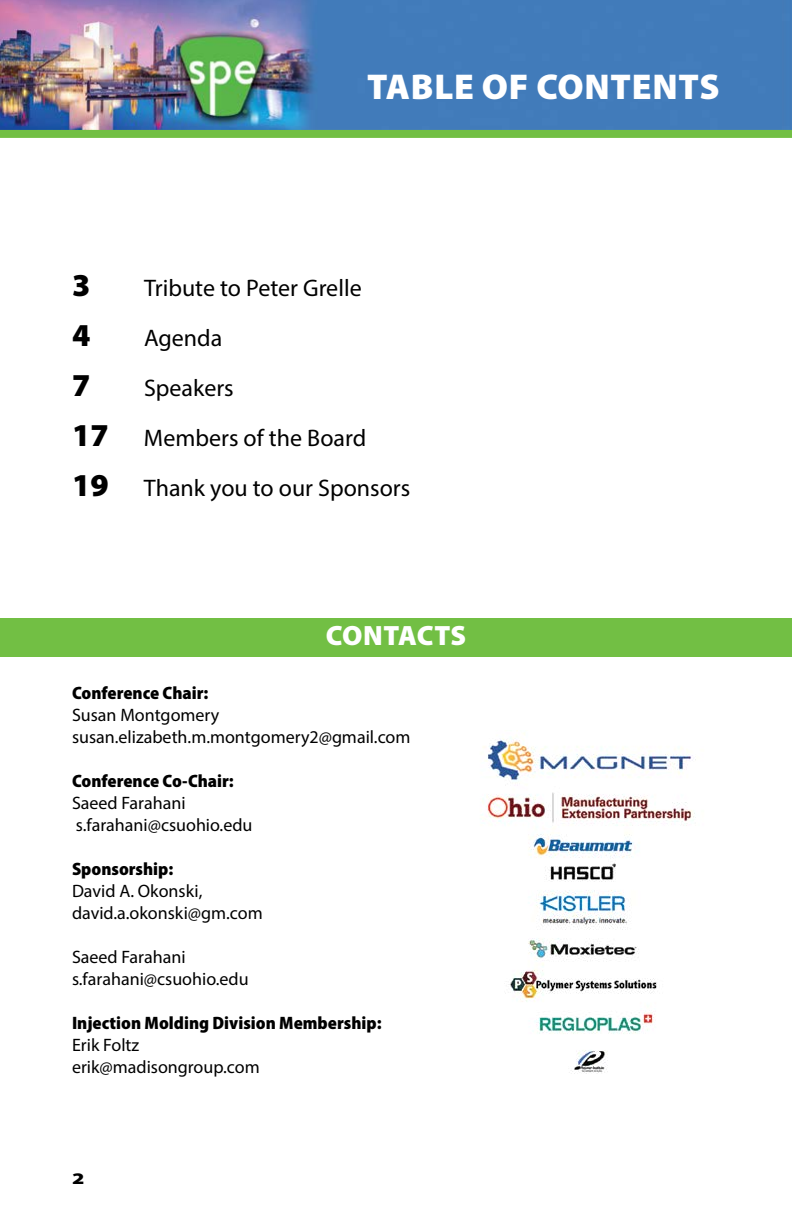
<style>
.page{position:relative;width:792px;height:1224px;background:#fff}
.page>*{position:absolute;margin:0;border:0;box-sizing:border-box;transform-origin:0 0}
.t1{font:900 36px "Myriad Pro";letter-spacing:.02em;color:#fff}
.t2{font:900 32px "Myriad Pro";color:#000}
.t3{font:900 28px "Myriad Pro";letter-spacing:.01em;color:#fff}
.t4{font:24px/50px "Myriad Pro";color:#000}
.t5{font:18px/22px "Myriad Pro";color:#000}
.t6{font:900 semi-condensed 18px "Myriad Pro";color:#000}
.t7{font:900 16.2px "Myriad Pro";color:#000;scale:1.33 1}
.s1{font-weight:900;font-size:32px}
</style>
<div class="page">
<img style="left:0;top:0;width:792px;height:130px">
<div style="left:0;top:130px;width:792px;height:8px;background:#72bf44"></div>
<div style="left:0;top:618px;width:792px;height:39px;background:#72bf44"></div>
<img style="left:482px;top:733px;width:214px;height:341px">
<h1 class="t1" style="left:367px;top:63px;width:354px">TABLE OF CONTENTS</h1>
<h2 class="t2" style="left:72px;top:264px;width:20px">3</h2>
<h3 class="t4" style="left:144px;top:263px;width:219px">Tribute to Peter Grelle</h3>
<h2 class="t2" style="left:72px;top:314px;width:20px">4</h2>
<h3 class="t4" style="left:144px;top:313px;width:80px">Agenda</h3>
<h2 class="t2" style="left:72px;top:364px;width:20px">7</h2>
<h3 class="t4" style="left:72px;top:363px;width:340px;text-indent:72px">Speakers<br><span class="s1">17</span> Members of the Board<br><span class="s1">19</span> Thank you to our Sponsors</h3>
<h3 class="t3" style="left:326px;top:616px;width:142px">CONTACTS</h3>
<p class="t6" style="left:72px;top:681px;width:138px">Conference Chair:</p>
<p class="t5" style="left:72px;top:704px;width:340px">Susan Montgomery susan.elizabeth.m.montgomery2@gmail.com</p>
<p class="t6" style="left:72px;top:769px;width:163px">Conference Co-Chair:</p>
<p class="t5" style="left:72px;top:792px;width:182px">Saeed Farahani s.farahani@csuohio.edu</p>
<p class="t6" style="left:72px;top:857px;width:103px">Sponsorship:</p>
<p class="t5" style="left:72px;top:880px;width:192px">David A. Okonski, david.a.okonski@gm.com</p>
<p class="t5" style="left:72px;top:946px;width:178px">Saeed Farahani s.farahani@csuohio.edu</p>
<p class="t6" style="left:72px;top:1011px;width:311px">Injection Molding Division Membership:</p>
<p class="t5" style="left:72px;top:1034px;width:189px">Erik Foltz erik@madisongroup.com</p>
<p class="t7" style="left:72px;top:1167px;width:11px">2</p>
</div>
